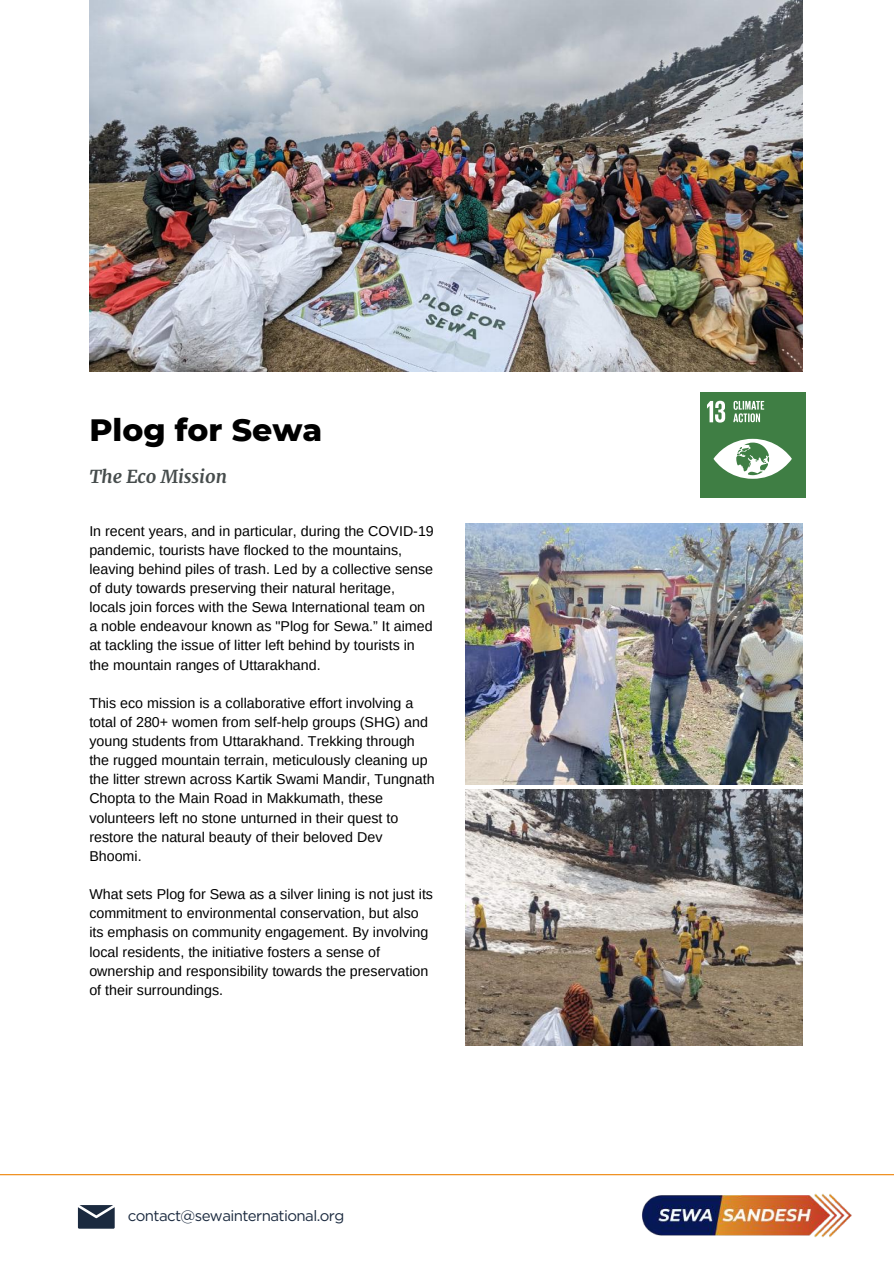
<style>
.page{position:relative;width:894px;height:1264px;background:#fff}
.page>*{position:absolute;margin:0;border:0;box-sizing:border-box;transform-origin:0 0}
.t1{font:800 31.5px "Montserrat";color:#000}
.t2{font:italic 700 18px "Merriweather";color:#464c4c}
.t3{font:15px "Gotham";letter-spacing:-.04em;color:#1b2a3f}
.t4{font:14.25px/19.2px "Arimo";color:#000}
</style>
<div class="page">
<svg style="left:78px;top:1205px;width:37px;height:23px"></svg>
<hr style="left:0;top:1174px;width:893px;height:1px;background:#ed8409">
<img style="left:642px;top:1193px;width:210px;height:45px">
<img style="left:89px;top:0;width:712px;height:371px">
<div style="left:699px;top:392px;width:106px;height:106px;background:#3f7e44"></div>
<svg style="left:707px;top:401px;width:84px;height:78px"></svg>
<img style="left:465px;top:523px;width:337px;height:261px">
<img style="left:465px;top:789px;width:337px;height:256px">
<h1 class="t1" style="left:89px;top:411px;width:234px">Plog for Sewa</h1>
<p class="t2" style="left:89px;top:465px;width:139px">The Eco Mission</p>
<p class="t4" style="left:89px;top:521px;width:346px">In recent years, and in particular, during the COVID-19 pandemic, tourists have flocked to the mountains, leaving behind piles of trash. Led by a collective sense of duty towards preserving their natural heritage, locals join forces with the Sewa International team on a noble endeavour known as "Plog for Sewa.” It aimed at tackling the issue of litter left behind by tourists in the mountain ranges of Uttarakhand.</p>
<p class="t4" style="left:89px;top:693px;width:347px">This eco mission is a collaborative effort involving a total of 280+ women from self-help groups (SHG) and young students from Uttarakhand. Trekking through the rugged mountain terrain, meticulously cleaning up the litter strewn across Kartik Swami Mandir, Tungnath Chopta to the Main Road in Makkumath, these volunteers left no stone unturned in their quest to restore the natural beauty of their beloved Dev Bhoomi.</p>
<p class="t4" style="left:89px;top:884px;width:345px">What sets Plog for Sewa as a silver lining is not just its commitment to environmental conservation, but also its emphasis on community engagement. By involving local residents, the initiative fosters a sense of ownership and responsibility towards the preservation of their surroundings.</p>
<p class="t3" style="left:128px;top:1206px;width:218px">contact@sewainternational.org</p>
</div>
